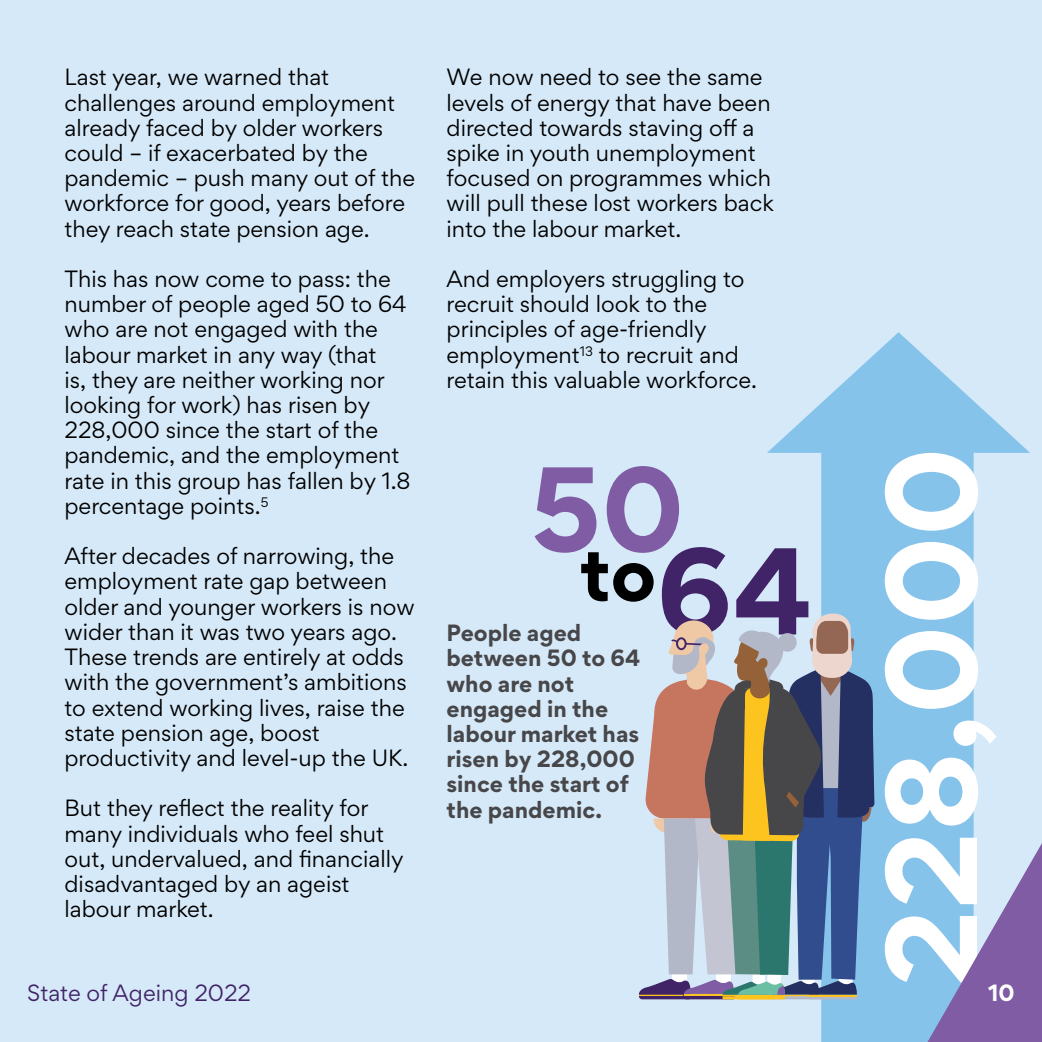
<style>
.page{position:relative;width:1042px;height:1042px;background:#d6e9f8}
.page>*{position:absolute;margin:0;border:0;box-sizing:border-box;transform-origin:0 0}
.t1{font:21px/25.2px "Gordita";color:#000}
.t2{font:700 21px/25.2px "Gordita";color:#47474a}
.t3{font:21px "Gordita";color:#412468}
.t4{font:700 21px "Gordita";color:#fff}
.t5{font:20.82px "Gordita";color:#000}
</style>
<div class="page">
<svg style="left:767px;top:332px;width:263px;height:710px"></svg>
<svg style="left:534px;top:466px;width:341px;height:533px"></svg>
<svg style="left:885px;top:758px;width:93px;height:67px;background:#d7ebf8"></svg>
<svg style="left:953px;top:720px;width:43px;height:26px"></svg>
<svg style="left:885px;top:631px;width:93px;height:78px;background:#cbe5f6"></svg>
<svg style="left:885px;top:542px;width:93px;height:78px;background:#cbe5f6"></svg>
<svg style="left:885px;top:453px;width:93px;height:78px;background:#cbe5f6"></svg>
<svg style="left:885px;top:838px;width:157px;height:204px;background:#a7afd7"></svg>
<p class="t1" style="left:64px;top:64px;width:352px">Last year, we warned that challenges around employment already faced by older workers could – if exacerbated by the pandemic – push many out of the workforce for good, years before they reach state pension age.</p>
<p class="t1" style="left:64px;top:266px;width:347px">This has now come to pass: the number of people aged 50 to 64 who are not engaged with the labour market in any way (that<br>is, they are neither working nor looking for work) has risen by<br>228,000 since the start of the pandemic, and the employment rate in this group has fallen by 1.8 percentage points.<sup>5</sup></p>
<p class="t1" style="left:64px;top:543px;width:351px">After decades of narrowing, the employment rate gap between older and younger workers is now wider than it was two years ago.<br>These trends are entirely at odds with the government’s ambitions to extend working lives, raise the state pension age, boost productivity and level-up the UK.</p>
<p class="t1" style="left:64px;top:795px;width:340px">But they reflect the reality for many individuals who feel shut out, undervalued, and financially disadvantaged by an ageist labour market.</p>
<p class="t3" style="left:27px;top:978px;width:225px">State of Ageing 2022</p>
<p class="t1" style="left:446px;top:64px;width:329px">We now need to see the same levels of energy that have been directed towards staving off a spike in youth unemployment focused on programmes which will pull these lost workers back into the labour market.</p>
<p class="t1" style="left:446px;top:266px;width:312px">And employers struggling to recruit should look to the principles of age-friendly employment<sup>13</sup> to recruit and retain this valuable workforce.</p>
<p class="t5" style="left:591px;top:152px;width:267px">the start of the pandemic.</p>
<p class="t2" style="left:446px;top:620px;width:195px">People aged between 50 to 64 who are not engaged in the labour market has risen by 228,000 since the start of the pandemic.</p>
<p class="t4" style="left:988px;top:976px;width:28px">10</p>
</div>
